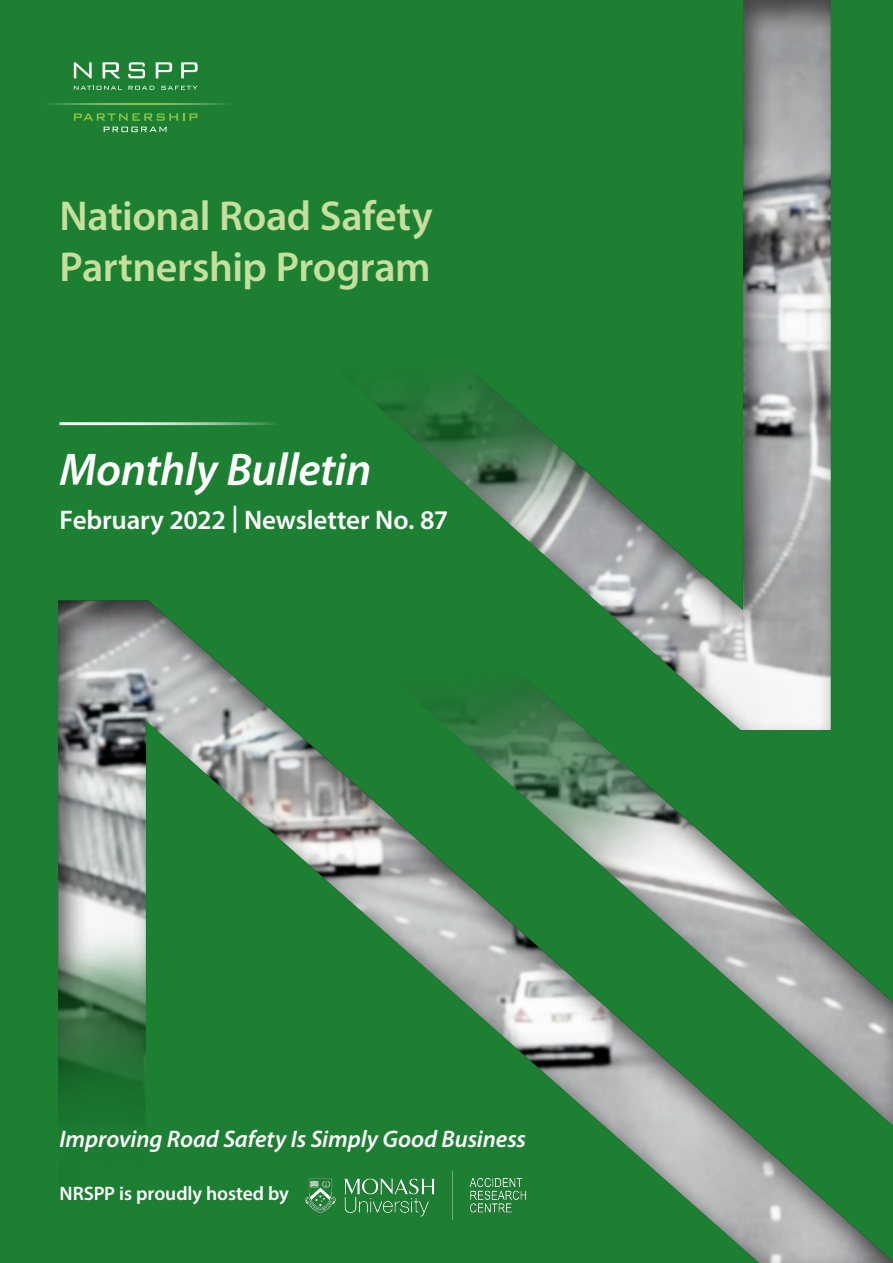
<style>
.page{position:relative;width:893px;height:1263px;background:#fff}
.page>*{position:absolute;margin:0;border:0;box-sizing:border-box;transform-origin:0 0}
.t1{font:italic 600 46.05px "Myriad Pro";letter-spacing:-.01em;color:#fff}
.t2{font:600 41.85px/50.2px "Myriad Pro";letter-spacing:-.01em;color:#c5df9c}
.t3{font:600 27px "Myriad Pro";letter-spacing:-.01em;color:#fff}
.t4{font:italic 600 24px "Myriad Pro";letter-spacing:-.005em;color:#fff}
.t5{font:600 19.5px "Myriad Pro";letter-spacing:-.005em;color:#fff}
</style>
<div class="page">
<div style="left:0;top:0;width:893px;height:1263px;background:#231f20;opacity:.7"></div>
<svg style="left:74px;top:86px;width:48px;height:4px"></svg>
<svg style="left:128px;top:86px;width:26px;height:4px"></svg>
<svg style="left:161px;top:86px;width:36px;height:4px"></svg>
<svg style="left:74px;top:113px;width:123px;height:8px"></svg>
<svg style="left:104px;top:127px;width:63px;height:5px"></svg>
<svg style="left:74px;top:62px;width:18px;height:16px"></svg>
<svg style="left:103px;top:62px;width:18px;height:16px"></svg>
<svg style="left:128px;top:62px;width:17px;height:16px"></svg>
<svg style="left:156px;top:62px;width:16px;height:16px"></svg>
<svg style="left:181px;top:62px;width:17px;height:16px"></svg>
<svg style="left:43px;top:104px;width:187px;height:1px"></svg>
<hr style="left:60px;top:422px;width:218px;height:3px;background:#fff">
<img style="left:299px;top:1168px;width:232px;height:54px">
<h2 class="t2" style="left:60px;top:190px;width:375px">National Road Safety<br>Partnership Program</h2>
<h1 class="t1" style="left:60px;top:440px;width:313px">Monthly Bulletin</h1>
<p class="t3" style="left:60px;top:503px;width:390px">February 2022 | Newsletter No. 87</p>
<p class="t4" style="left:60px;top:1124px;width:468px">Improving Road Safety Is Simply Good Business</p>
<p class="t5" style="left:60px;top:1181px;width:231px">NRSPP is proudly hosted by</p>
</div>
